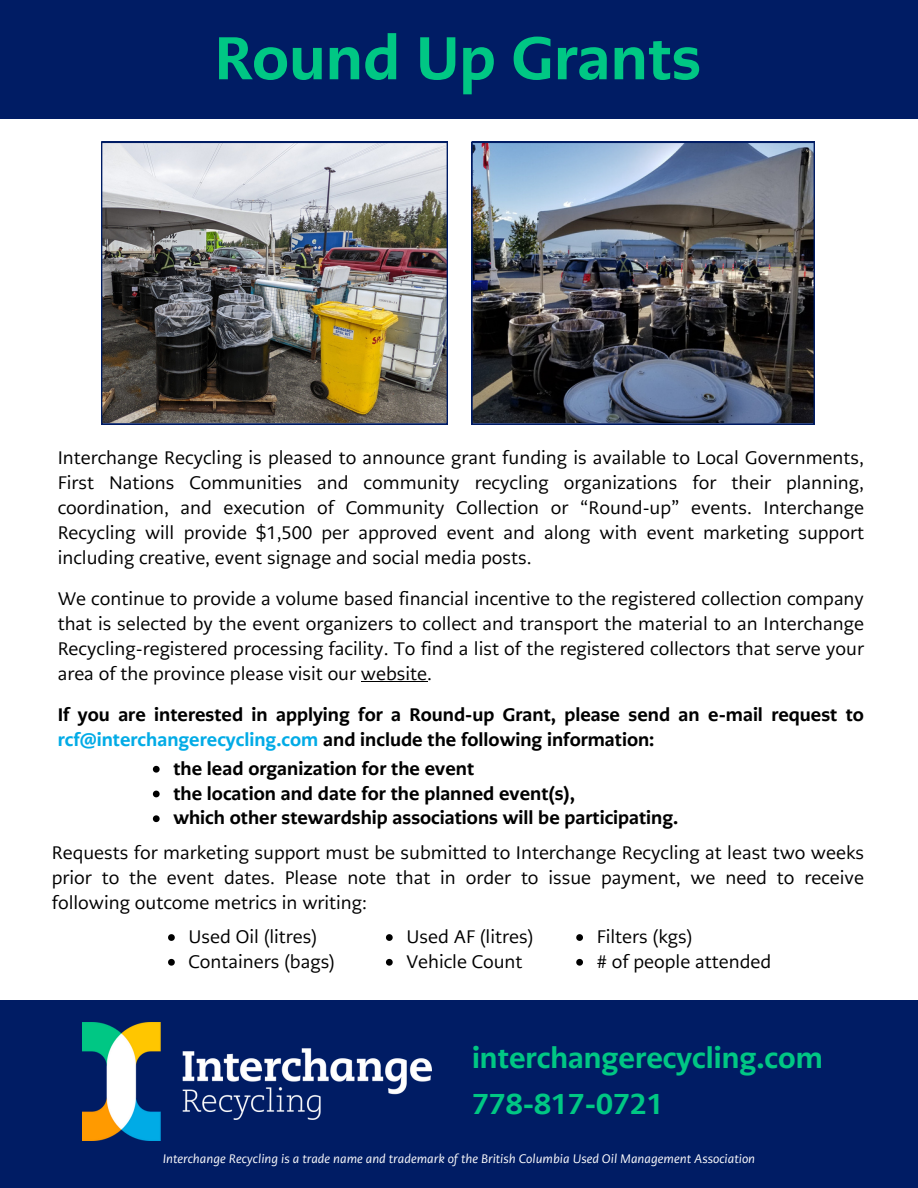
<style>
.page{position:relative;width:918px;height:1188px;background:#fff}
.page>*{position:absolute;margin:0;border:0;box-sizing:border-box;transform-origin:0 0}
.t1{font:800 60px "PMN Caecilia Sans Text";color:#00c784}
.t2{font:800 28.5px "PMN Caecilia Sans Text";color:#00c784}
.t3{font:18px/25px "PMN Caecilia Sans Text";color:#000;text-align:justify}
.t4{font:800 18px/24.8px "PMN Caecilia Sans Text";color:#000}
.t5{font:italic 12.3px "PMN Caecilia Sans Text";color:#fff}
.s1{color:#02abe6}
</style>
<div class="page">
<img style="left:101px;top:142px;width:347px;height:282px">
<img style="left:472px;top:142px;width:343px;height:282px">
<div style="left:0;top:0;width:918px;height:118px;background:#001c64"></div>
<hr style="left:361px;top:681px;width:66px;height:1px;background:#000">
<svg style="left:153px;top:766px;width:7px;height:7px"></svg>
<svg style="left:153px;top:791px;width:7px;height:6px"></svg>
<svg style="left:153px;top:815px;width:7px;height:7px"></svg>
<svg style="left:168px;top:934px;width:7px;height:7px"></svg>
<svg style="left:168px;top:959px;width:7px;height:7px"></svg>
<svg style="left:386px;top:934px;width:7px;height:7px"></svg>
<svg style="left:386px;top:959px;width:7px;height:7px"></svg>
<svg style="left:576px;top:934px;width:7px;height:7px"></svg>
<svg style="left:576px;top:959px;width:7px;height:7px"></svg>
<div style="left:0;top:1001px;width:918px;height:187px;background:#001c64"></div>
<img style="left:82px;top:1022px;width:349px;height:118px">
<p class="t1" style="left:215px;top:17px;width:488px">Round Up Grants</p>
<p class="t3" style="left:58px;top:446px;width:808px">Interchange Recycling is pleased to announce grant funding is available to Local Governments, First Nations Communities and community recycling organizations for their planning, coordination, and execution of Community Collection or “Round-up” events. Interchange Recycling will provide $1,500 per approved event and along with event marketing support including creative, event signage and social media posts.</p>
<p class="t3" style="left:58px;top:587px;width:808px">We continue to provide a volume based financial incentive to the registered collection company that is selected by the event organizers to collect and transport the material to an Interchange Recycling-registered processing facility. To find a list of the registered collectors that serve your area of the province please visit our website.</p>
<p class="t4" style="left:58px;top:703px;width:808px">If you are interested in applying for a Round-up Grant, please send an e-mail request to <span class="s1">rcf@interchangerecycling.com</span> and include the following information:</p>
<p class="t4" style="left:173px;top:756px;width:302px">the lead organization for the event</p>
<p class="t4" style="left:173px;top:781px;width:403px">the location and date for the planned event(s),</p>
<p class="t4" style="left:173px;top:806px;width:507px">which other stewardship associations will be participating.</p>
<p class="t3" style="left:52px;top:840px;width:814px">Requests for marketing support must be submitted to Interchange Recycling at least two weeks prior to the event dates. Please note that in order to issue payment, we need to receive following outcome metrics in writing:</p>
<p class="t3" style="left:189px;top:924px;width:130px">Used Oil (litres)</p>
<p class="t3" style="left:189px;top:949px;width:148px">Containers (bags)</p>
<p class="t3" style="left:406px;top:924px;width:129px">Used AF (litres)</p>
<p class="t3" style="left:406px;top:949px;width:118px">Vehicle Count</p>
<p class="t3" style="left:597px;top:924px;width:97px">Filters (kgs)</p>
<p class="t3" style="left:597px;top:949px;width:176px"># of people attended</p>
<p class="t2" style="left:472px;top:1038px;width:352px">interchangerecycling.com</p>
<p class="t2" style="left:472px;top:1085px;width:193px">778-817-0721</p>
<p class="t5" style="left:163px;top:1150px;width:594px">Interchange Recycling is a trade name and trademark of the British Columbia Used Oil Management Association</p>
</div>
